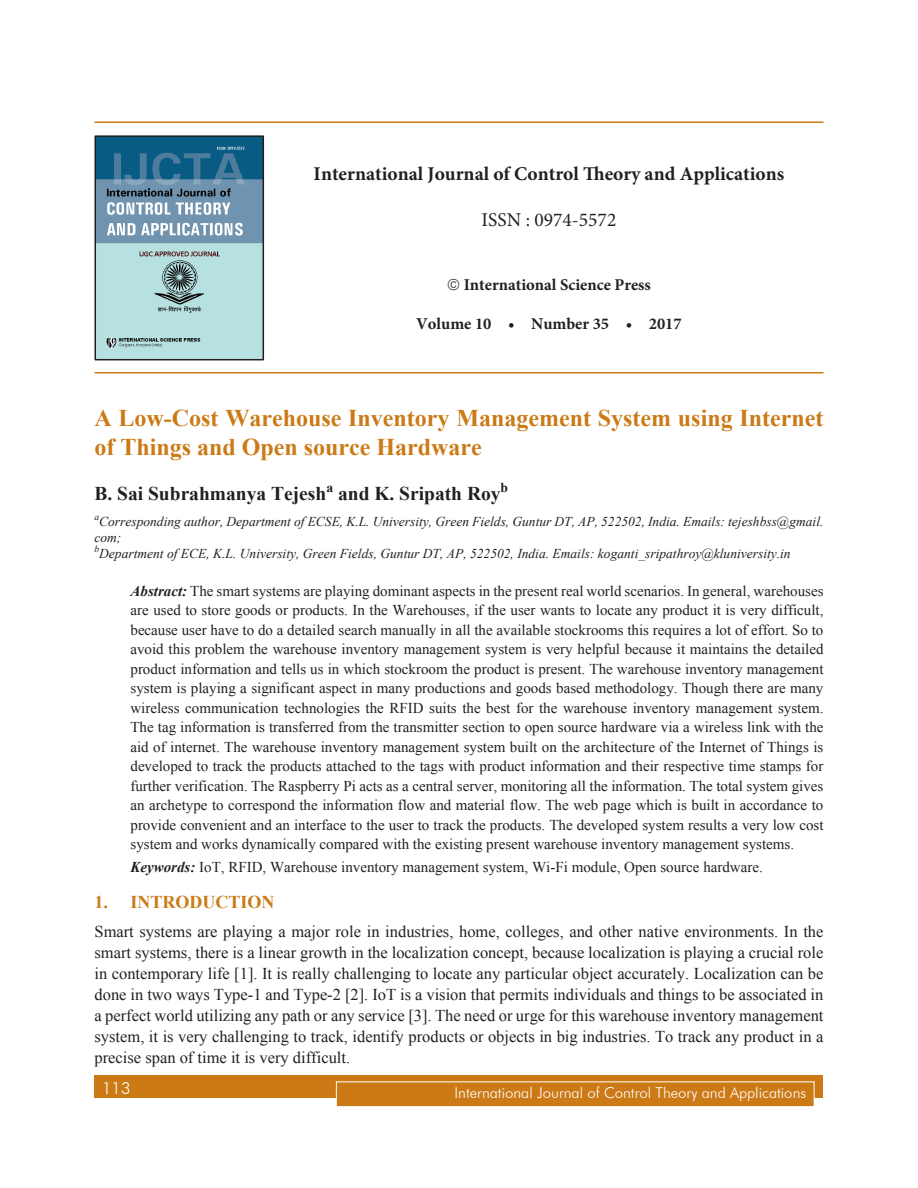
<style>
.page{position:relative;width:918px;height:1188px;background:#fff}
.page>*{position:absolute;margin:0;border:0;box-sizing:border-box;transform-origin:0 0}
.Chapter_Name{font:700 24px/28.8px "Times New Roman";color:#cb7a16}
.t1{font:700 19.5px "Minion Pro";color:#231f20}
.Author_Name{font:700 19.5px "Times New Roman";color:#231f20}
.t2{font:19.5px "Minion Pro";color:#231f20}
.Subhead_1{font:700 18px "Times New Roman";color:#cb7a16}
.Body_text{font:16.5px/21px "Times New Roman";color:#231f20;text-align:justify}
.t3{font:700 16.5px "Minion Pro";color:#231f20}
.t4{font:300 16.5px "Futura BT";color:#fff}
.Abstract_Body_text{font:15px/19.5px "Times New Roman";color:#231f20;text-align:justify}
.t5{font:300 15px "Futura BT";color:#fff}
.Author_Name-2{font:700 13.65px "Times New Roman";color:#231f20}
.Author_Footnote{font:italic 13.5px/16.2px "Times New Roman";color:#231f20}
.s1{font-weight:700;font-style:italic}
</style>
<div class="page">
<div style="left:94px;top:1076px;width:730px;height:22px;background:#cb7a16"></div>
<div style="left:336px;top:1082px;width:478px;height:25px;background:#cb7a16"></div>
<div style="left:336px;top:1082px;width:478px;height:25px;border:1px solid #fff"></div>
<hr style="left:94px;top:122px;width:730px;height:1px;background:#cb7a16">
<hr style="left:94px;top:372px;width:730px;height:2px;background:#cb7a16">
<img style="left:98px;top:138px;width:163px;height:219px">
<div style="left:95px;top:135px;width:169px;height:225px;border:2px solid #231f20"></div>
<p class="t1" style="left:314px;top:160px;width:472px">International Journal of Control Theory and Applications</p>
<p class="t2" style="left:482px;top:207px;width:136px">ISSN : 0974-5572</p>
<p class="t3" style="left:464px;top:273px;width:189px">International Science Press</p>
<p class="t3" style="left:416px;top:312px;width:267px">Volume 10 • Number 35 • 2017</p>
<p class="Chapter_Name" style="left:94px;top:403px;width:730px">A Low-Cost Warehouse Inventory Management System using Internet of Things and Open source Hardware</p>
<p class="Author_Name" style="left:94px;top:480px;width:233px">B. Sai Subrahmanya Tejesh</p>
<p class="Author_Name-2" style="left:326px;top:478px;width:8px">a</p>
<p class="Author_Name" style="left:338px;top:480px;width:164px">and K. Sripath Roy</p>
<p class="Author_Name-2" style="left:501px;top:478px;width:9px">b</p>
<p class="Author_Footnote" style="left:94px;top:513px;width:730px"><sup>a</sup>Corresponding author, Department of ECSE, K.L. University, Green Fields, Guntur DT, AP, 522502, India. Emails: tejeshbss@gmail. com;<br><sup>b</sup>Department of ECE, K.L. University, Green Fields, Guntur DT, AP, 522502, India. Emails: koganti_sripathroy@kluniversity.in</p>
<p class="Abstract_Body_text" style="left:130px;top:581px;width:695px"><span class="s1">Abstract:</span> The smart systems are playing dominant aspects in the present real world scenarios. In general, warehouses are used to store goods or products. In the Warehouses, if the user wants to locate any product it is very difficult, because user have to do a detailed search manually in all the available stockrooms this requires a lot of effort. So to avoid this problem the warehouse inventory management system is very helpful because it maintains the detailed product information and tells us in which stockroom the product is present. The warehouse inventory management system is playing a significant aspect in many productions and goods based methodology. Though there are many wireless communication technologies the RFID suits the best for the warehouse inventory management system.<br>The tag information is transferred from the transmitter section to open source hardware via a wireless link with the aid of internet. The warehouse inventory management system built on the architecture of the Internet of Things is developed to track the products attached to the tags with product information and their respective time stamps for further verification. The Raspberry Pi acts as a central server, monitoring all the information. The total system gives an archetype to correspond the information flow and material flow. The web page which is built in accordance to provide convenient and an interface to the user to track the products. The developed system results a very low cost system and works dynamically compared with the existing present warehouse inventory management systems.</p>
<p class="Abstract_Body_text" style="left:130px;top:857px;width:634px"><span class="s1">Keywords:</span> IoT, RFID, Warehouse inventory management system, Wi-Fi module, Open source hardware.</p>
<p class="Subhead_1" style="left:94px;top:890px;width:70px">1. Intro</p>
<p class="Subhead_1" style="left:190px;top:890px;width:39px">ductio</p>
<p class="Subhead_1" style="left:262px;top:890px;width:14px">n</p>
<p class="Body_text" style="left:94px;top:921px;width:731px">Smart systems are playing a major role in industries, home, colleges, and other native environments. In the smart systems, there is a linear growth in the localization concept, because localization is playing a crucial role in contemporary life [1]. It is really challenging to locate any particular object accurately. Localization can be done in two ways Type-1 and Type-2 [2]. IoT is a vision that permits individuals and things to be associated in a perfect world utilizing any path or any service [3]. The need or urge for this warehouse inventory management system, it is very challenging to track, identify products or objects in big industries. To track any product in a precise span of time it is very difficult.</p>
<p class="t4" style="left:102px;top:1078px;width:30px">113</p>
<p class="t5" style="left:455px;top:1084px;width:353px">International Journal of Control Theory and Applications</p>
</div>
